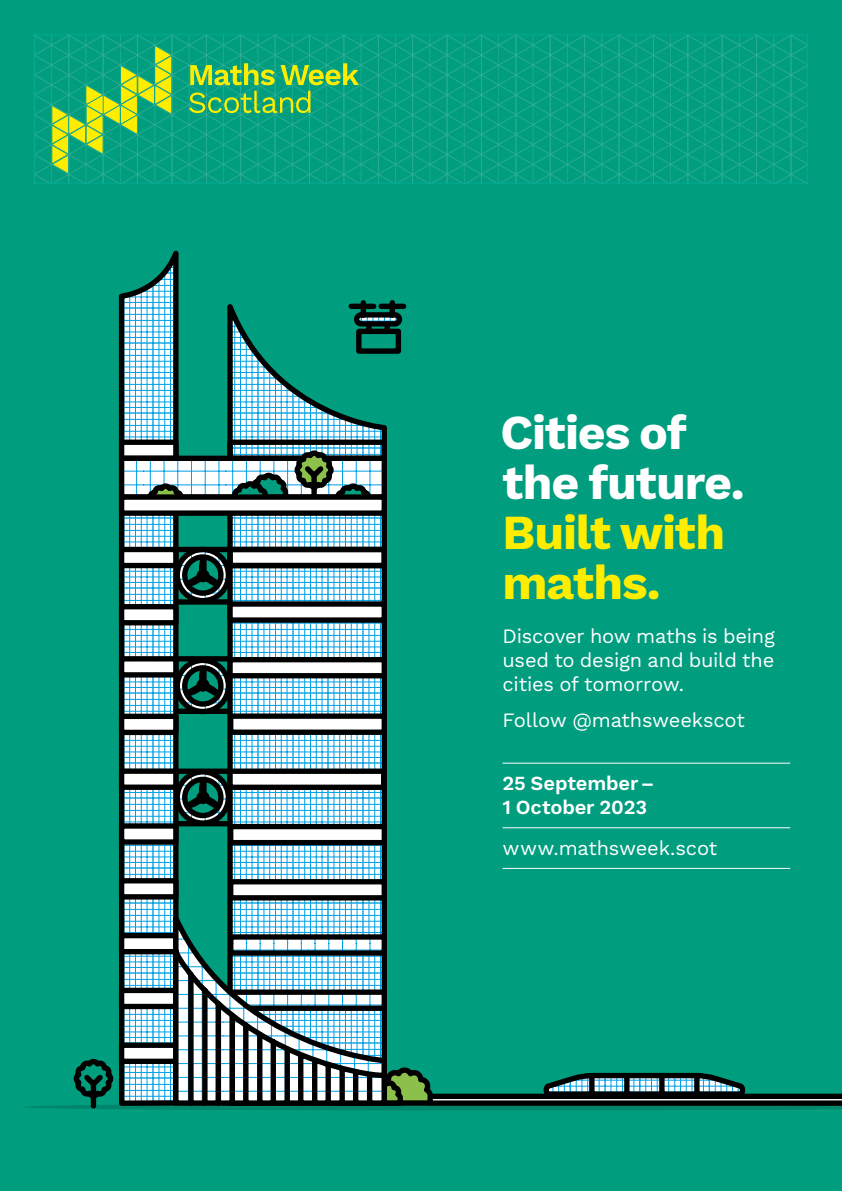
<style>
.page{position:relative;width:842px;height:1191px;background:#009d7f}
.page>*{position:absolute;margin:0;border:0;box-sizing:border-box;transform-origin:0 0}
.t1{font:700 48px/50px "Work Sans";letter-spacing:-.025em;color:#fff}
.t2{font:700 48px/50px "Work Sans";letter-spacing:-.025em;color:#ffed00}
.t3{font:20px/24px "Work Sans";letter-spacing:-.01em;color:#fff;text-align:justify}
.t4{font:600 20px/24px "Work Sans";letter-spacing:-.005em;color:#fff}
</style>
<div class="page">
<hr style="left:502px;top:763px;width:288px;height:1px;background:#fff">
<hr style="left:502px;top:827px;width:288px;height:1px;background:#fff">
<hr style="left:502px;top:868px;width:288px;height:1px;background:#fff">
<svg style="left:36px;top:36px;width:770px;height:146px"></svg>
<div style="left:34px;top:34px;width:774px;height:150px;border:1px solid #00aa91"></div>
<svg style="left:227px;top:304px;width:160px;height:607px"></svg>
<div style="left:228px;top:824px;width:159px;height:21px;background:#fff;border:5px solid #000"></div>
<div style="left:228px;top:879px;width:159px;height:21px;background:#fff;border:5px solid #000"></div>
<svg style="left:227px;top:437px;width:160px;height:355px;background:#8eacb9"></svg>
<svg style="left:118px;top:251px;width:61px;height:667px;background:#7bb2c1"></svg>
<div style="left:119px;top:439px;width:60px;height:22px;background:#fff;border:5px solid #000"></div>
<div style="left:119px;top:547px;width:60px;height:21px;background:#fff;border:5px solid #000"></div>
<div style="left:119px;top:604px;width:60px;height:21px;background:#fff;border:5px solid #000"></div>
<div style="left:119px;top:656px;width:60px;height:21px;background:#fff;border:5px solid #000"></div>
<div style="left:119px;top:713px;width:60px;height:22px;background:#fff;border:5px solid #000"></div>
<div style="left:119px;top:768px;width:60px;height:22px;background:#fff;border:5px solid #000"></div>
<div style="left:119px;top:823px;width:60px;height:21px;background:#fff;border:5px solid #000"></div>
<div style="left:119px;top:878px;width:60px;height:21px;background:#fff;border:5px solid #000"></div>
<svg style="left:119px;top:455px;width:268px;height:39px;background:#a6b5bb"></svg>
<svg style="left:228px;top:447px;width:148px;height:47px;background:#7c9b9b"></svg>
<svg style="left:143px;top:480px;width:45px;height:14px"></svg>
<svg style="left:169px;top:911px;width:218px;height:7px"></svg>
<div style="left:119px;top:494px;width:268px;height:22px;background:#fff;border:5px solid #000"></div>
<svg style="left:172px;top:655px;width:62px;height:62px"></svg>
<svg style="left:172px;top:766px;width:62px;height:62px"></svg>
<div style="left:197px;top:791px;width:13px;height:13px;background:#000;border-radius:50%"></div>
<div style="left:177px;top:768px;width:52px;height:6px;background:#000"></div>
<div style="left:177px;top:821px;width:52px;height:5px;background:#000"></div>
<svg style="left:172px;top:544px;width:62px;height:62px"></svg>
<svg style="left:346px;top:300px;width:61px;height:56px"></svg>
<svg style="left:25px;top:918px;width:817px;height:192px"></svg>
<h1 class="t1" style="left:501px;top:410px;width:246px">Cities of the future.</h1>
<h1 class="t2" style="left:502px;top:510px;width:224px">Built with maths.</h1>
<p class="t3" style="left:502px;top:625px;width:274px">Discover how maths is being used to design and build the cities of tomorrow.</p>
<p class="t3" style="left:502px;top:709px;width:244px">Follow @mathsweekscot</p>
<p class="t4" style="left:502px;top:772px;width:153px">25 September –<br>1 October 2023</p>
<p class="t3" style="left:502px;top:836px;width:216px">www.mathsweek.scot</p>
</div>
